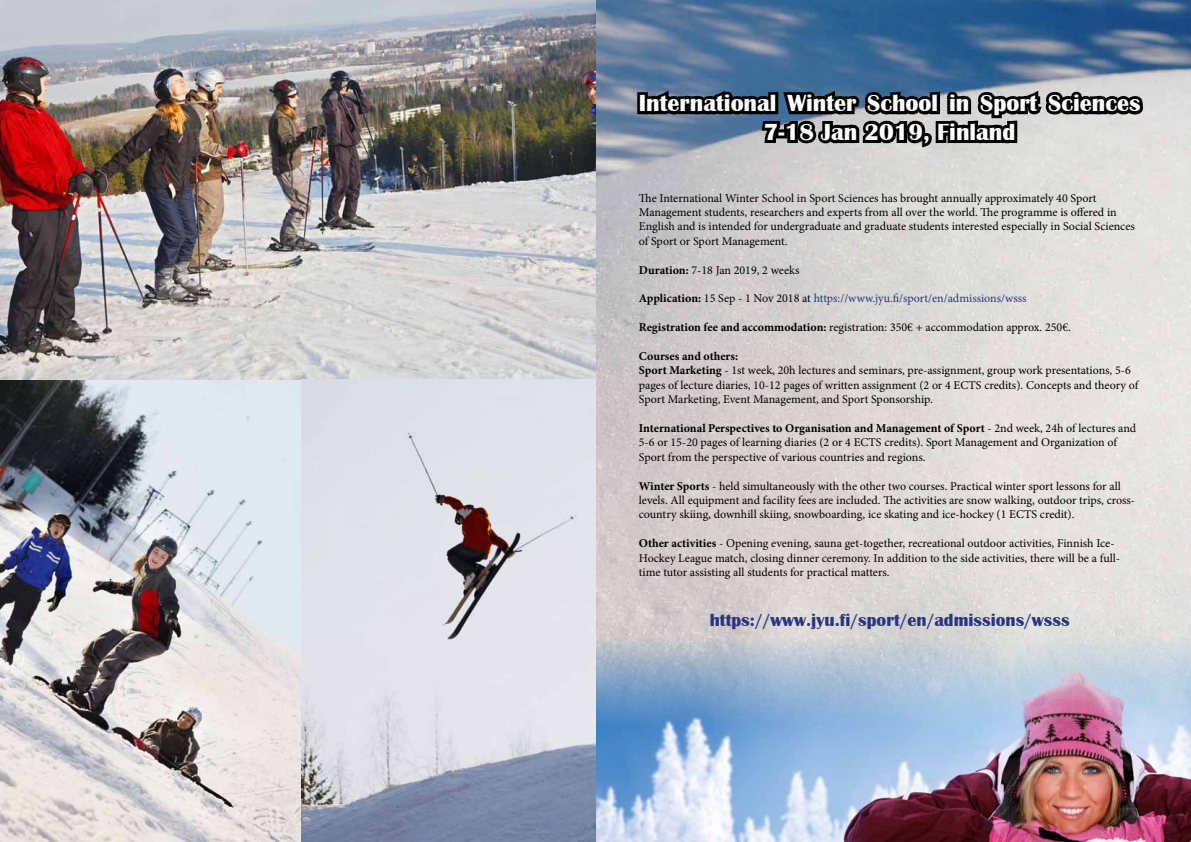
<style>
.page{position:relative;width:1191px;height:842px;background:#fff}
.page>*{position:absolute;margin:0;border:0;box-sizing:border-box;transform-origin:0 0}
.t1{font:700 24px/28.8px "Britannic";color:#fff;text-align:center}
.t2{font:700 18px "Britannic";color:#283583}
.t3{font:12px/14.4px "Minion Pro";color:#000}
.t4{font:12px "Minion Pro";color:#283583}
.s1{font-weight:700}
.s2{font-weight:700;color:#000}
.s3{color:#000}
</style>
<div class="page">
<img style="left:595px;top:0;width:596px;height:618px">
<img style="left:595px;top:618px;width:596px;height:224px">
<img style="left:0;top:380px;width:301px;height:462px">
<img style="left:0;top:0;width:595px;height:380px">
<img style="left:301px;top:380px;width:294px;height:462px">
<div style="left:637px;top:92px;width:11px;height:22px;border:6px solid #000"></div>
<svg style="left:641px;top:78px;width:505px;height:73px;background:#616b76"></svg>
<h1 class="t1" style="left:639px;top:89px;width:503px">International Winter School in Sport Sciences<br>7-18 Jan 2019, Finland</h1>
<p class="t3" style="left:639px;top:191px;width:497px">The International Winter School in Sport Sciences has brought annually approximately 40 Sport Management students, researchers and experts from all over the world. The programme is offered in English and is intended for undergraduate and graduate students interested especially in Social Sciences of Sport or Sport Management.</p>
<p class="t3" style="left:639px;top:263px;width:162px"><span class="s1">Duration:</span> 7-18 Jan 2019, 2 weeks</p>
<p class="t4" style="left:639px;top:290px;width:389px"><span class="s2">Application:</span> <span class="s3">15 Sep - 1 Nov 2018 at</span> https://www.jyu.fi/sport/en/admissions/wsss</p>
<p class="t3" style="left:639px;top:320px;width:433px"><span class="s1">Registration fee and accommodation:</span> registration: 350€ + accommodation approx. 250€.</p>
<p class="t3" style="left:639px;top:349px;width:501px"><span class="s1">Courses and others:<br>Sport Marketing</span> - 1st week, 20h lectures and seminars, pre-assignment, group work presentations, 5-6 pages of lecture diaries, 10-12 pages of written assignment (2 or 4 ECTS credits). Concepts and theory of Sport Marketing, Event Management, and Sport Sponsorship.</p>
<p class="t3" style="left:639px;top:421px;width:499px"><span class="s1">International Perspectives to Organisation and Management of Sport</span> - 2nd week, 24h of lectures and<br>5-6 or 15-20 pages of learning diaries (2 or 4 ECTS credits). Sport Management and Organization of<br>Sport from the perspective of various countries and regions.</p>
<p class="t3" style="left:639px;top:479px;width:498px"><span class="s1">Winter Sports</span> - held simultaneously with the other two courses. Practical winter sport lessons for all levels. All equipment and facility fees are included. The activities are snow walking, outdoor trips, cross&shy;country skiing, downhill skiing, snowboarding, ice skating and ice-hockey (1 ECTS credit).</p>
<p class="t3" style="left:639px;top:536px;width:483px"><span class="s1">Other activities</span> - Opening evening, sauna get-together, recreational outdoor activities, Finnish Ice-<br>Hockey League match, closing dinner ceremony. In addition to the side activities, there will be a full&shy;time tutor assisting all students for practical matters.</p>
<h2 class="t2" style="left:709px;top:610px;width:361px">https://www.jyu.fi/sport/en/admissions/wsss</h2>
</div>
